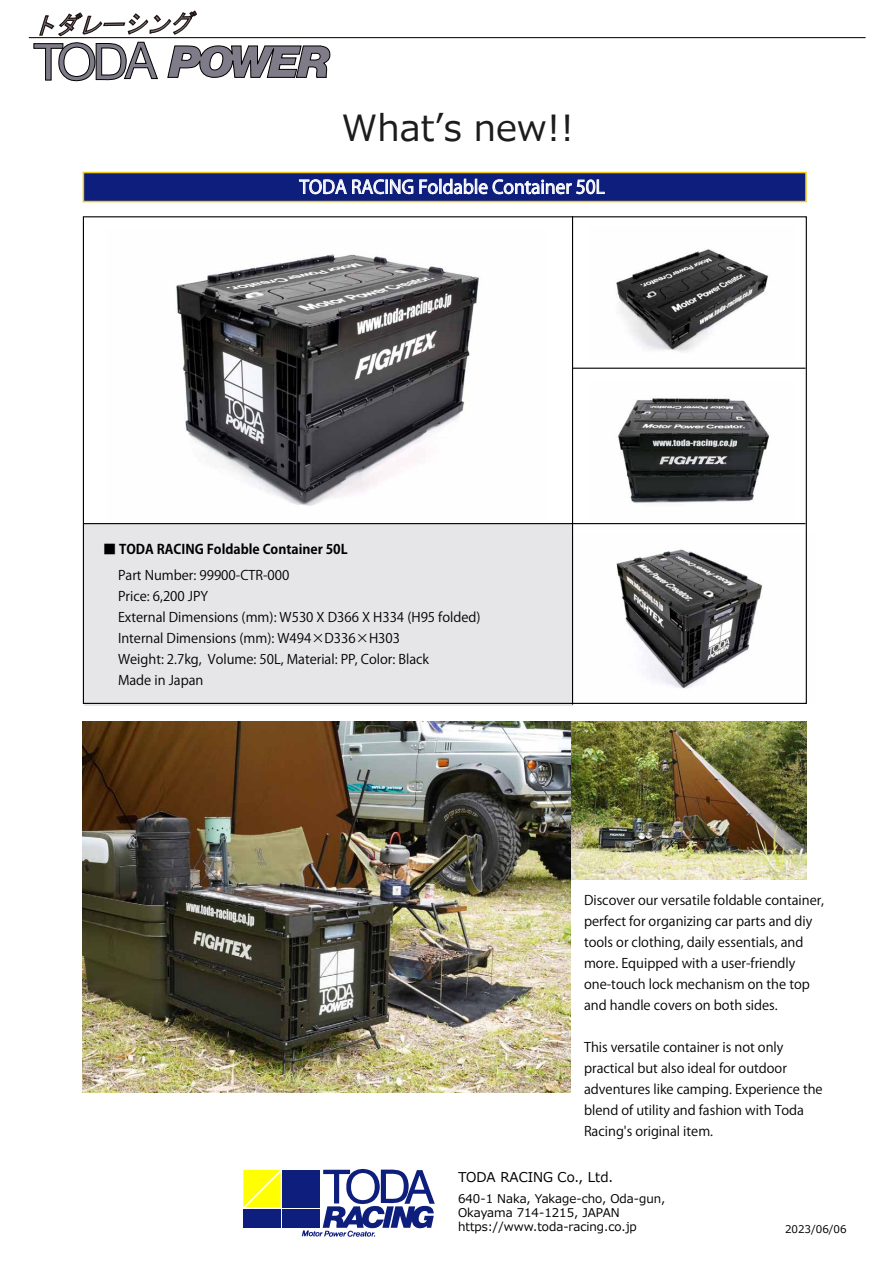
<style>
.page{position:relative;width:893px;height:1263px;background:#fff}
.page>*{position:absolute;margin:0;border:0;box-sizing:border-box;transform-origin:0 0}
.t1{font:36px "Meiryo UI";color:#1c1c1c}
.t2{font:italic 24.3px "MS Gothic";color:#807b88;scale:.94 1}
.t3{font:18px "Koz Go Pro";color:#fff}
.t4{font:13.5px "Meiryo";color:#000}
.t5{font:13.2px/21px "Koz Go Pro";color:#000}
.t6{font:700 13.2px "Koz Go Pro";color:#000}
.t7{font:12px/14.4px "Meiryo";color:#000}
.t8{font:10.5px "Meiryo";color:#000}
</style>
<div class="page">
<hr style="left:29px;top:37px;width:837px;height:1px;background:#000">
<svg style="left:34px;top:10px;width:297px;height:71px"></svg>
<div style="left:83px;top:172px;width:724px;height:30px;background:#0e1e7d;border:2px solid #f2c711"></div>
<svg style="left:299px;top:179px;width:114px;height:15px"></svg>
<svg style="left:419px;top:178px;width:186px;height:17px"></svg>
<div style="left:243px;top:1209px;width:38px;height:18px;background:#0e1e7d"></div>
<div style="left:282px;top:1209px;width:38px;height:18px;background:#0e1e7d"></div>
<div style="left:282px;top:1170px;width:38px;height:37px;background:#0e1e7d"></div>
<svg style="left:243px;top:1170px;width:38px;height:37px"></svg>
<svg style="left:302px;top:1169px;width:133px;height:68px"></svg>
<img style="left:176px;top:254px;width:303px;height:252px">
<img style="left:616px;top:249px;width:153px;height:103px">
<img style="left:616px;top:398px;width:154px;height:106px">
<img style="left:573px;top:535px;width:190px;height:167px">
<div style="left:84px;top:524px;width:488px;height:181px;background:#e6e5e7"></div>
<hr style="left:572px;top:216px;width:1px;height:488px;background:#000">
<hr style="left:572px;top:368px;width:233px;height:1px;background:#000">
<hr style="left:84px;top:523px;width:721px;height:1px;background:#000">
<img style="left:571px;top:722px;width:235px;height:157px">
<img style="left:82px;top:722px;width:489px;height:370px">
<h2 class="t2" style="left:31px;top:14px;width:172px;rotate:-1deg">トダレーシング</h2>
<h1 class="t1" style="left:342px;top:103px;width:234px">Whatʼs new!!</h1>
<h3 class="t3" style="left:299px;top:175px;width:307px">TODA RACING Foldable Container 50L</h3>
<p class="t6" style="left:103px;top:541px;width:246px">■ TODA RACING Foldable Container 50L</p>
<p class="t5" style="left:118px;top:564px;width:364px">Part Number: 99900-CTR-000<br>Price: 6,200 JPY<br>External Dimensions (mm): W530 X D366 X H334 (H95 folded)<br>Internal Dimensions (mm): W494×D336×H303<br>Weight: 2.7kg, Volume: 50L, Material: PP, Color: Black<br>Made in Japan</p>
<p class="t5" style="left:584px;top:890px;width:242px">Discover our versatile foldable container, perfect for organizing car parts and diy tools or clothing, daily essentials, and more. Equipped with a user-friendly one-touch lock mechanism on the top and handle covers on both sides.</p>
<p class="t5" style="left:584px;top:1037px;width:240px">This versatile container is not only practical but also ideal for outdoor adventures like camping. Experience the blend of utility and fashion with Toda Racing's original item.</p>
<p class="t4" style="left:458px;top:1167px;width:157px">TODA RACING Co., Ltd.</p>
<p class="t7" style="left:458px;top:1191px;width:209px">640-1 Naka, Yakage-cho, Oda-gun,<br>Okayama 714-1215, JAPAN https://www.toda-racing.co.jp</p>
<p class="t8" style="left:785px;top:1222px;width:63px">2023/06/06</p>
</div>
